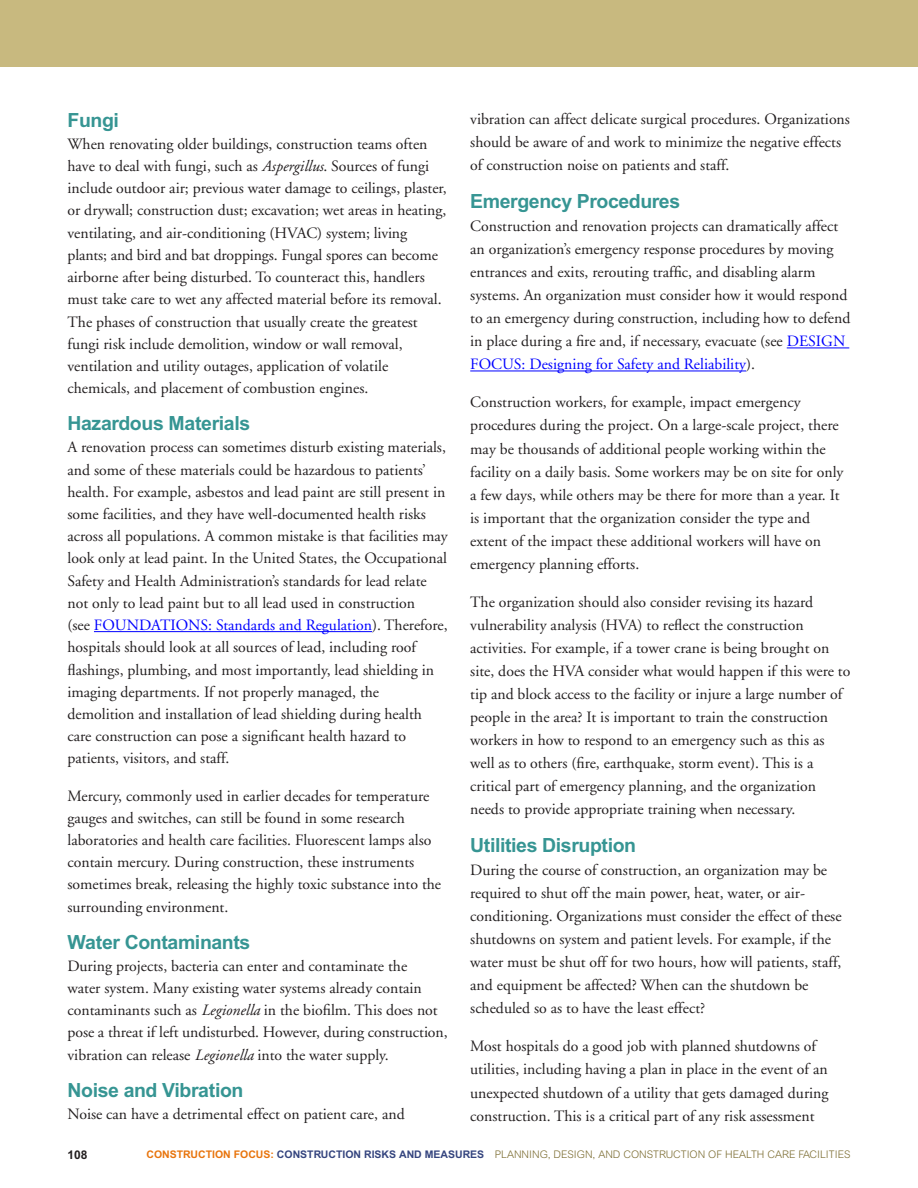
<style>
.page{position:relative;width:918px;height:1188px;background:#fff}
.page>*{position:absolute;margin:0;border:0;box-sizing:border-box;transform-origin:0 0}
.Level_2{font:700 19.5px "Arial MT Std";letter-spacing:-.02em;color:#369593}
.Text_-_Garamond{font:15.75px/22.2px "Adobe Garamond";color:#231f20}
.Arial_-_Text_8_12{font:700 12px "Arial MT Std";color:#231f20}
.t1{font:300 10.5px "Arial MT Std";color:#7e6f35}
.s1{font-style:italic}
.s2{color:#00f}
.s3{font-weight:700;color:#e8740c}
.s4{font-weight:700;color:#34447e}
</style>
<div class="page">
<div style="left:0;top:0;width:918px;height:68px;background:#c8b97f"></div>
<hr style="left:94px;top:631px;width:278px;height:1px;background:#00f">
<hr style="left:787px;top:348px;width:62px;height:1px;background:#00f">
<hr style="left:470px;top:371px;width:276px;height:1px;background:#00f">
<p class="Level_2" style="left:68px;top:108px;width:53px">Fungi</p>
<p class="Text_-_Garamond" style="left:68px;top:133px;width:381px">When renovating older buildings, construction teams often have to deal with fungi, such as <span class="s1">Aspergillus</span>. Sources of fungi include outdoor air; previous water damage to ceilings, plaster, or drywall; construction dust; excavation; wet areas in heating, ventilating, and air-conditioning (HVAC) system; living plants; and bird and bat droppings. Fungal spores can become airborne after being disturbed. To counteract this, handlers must take care to wet any affected material before its removal.<br>The phases of construction that usually create the greatest fungi risk include demolition, window or wall removal, ventilation and utility outages, application of volatile chemicals, and placement of combustion engines.</p>
<p class="Level_2" style="left:68px;top:412px;width:184px">Hazardous Materials</p>
<p class="Text_-_Garamond" style="left:68px;top:437px;width:382px">A renovation process can sometimes disturb existing materials, and some of these materials could be hazardous to patients’ health. For example, asbestos and lead paint are still present in some facilities, and they have well-documented health risks across all populations. A common mistake is that facilities may look only at lead paint. In the United States, the Occupational Safety and Health Administration’s standards for lead relate not only to lead paint but to all lead used in construction<br>(see <span class="s2">FOUNDATIONS: Standards and Regulation</span>). Therefore, hospitals should look at all sources of lead, including roof flashings, plumbing, and most importantly, lead shielding in imaging departments. If not properly managed, the demolition and installation of lead shielding during health care construction can pose a significant health hazard to patients, visitors, and staff.</p>
<p class="Text_-_Garamond" style="left:68px;top:785px;width:375px">Mercury, commonly used in earlier decades for temperature gauges and switches, can still be found in some research laboratories and health care facilities. Fluorescent lamps also contain mercury. During construction, these instruments sometimes break, releasing the highly toxic substance into the surrounding environment.</p>
<p class="Level_2" style="left:68px;top:930px;width:184px">Water Contaminants</p>
<p class="Text_-_Garamond" style="left:68px;top:955px;width:382px">During projects, bacteria can enter and contaminate the<br>water system. Many existing water systems already contain contaminants such as <span class="s1">Legionella</span> in the biofilm. This does not pose a threat if left undisturbed. However, during construction, vibration can release <span class="s1">Legionella</span> into the water supply.</p>
<p class="Level_2" style="left:68px;top:1079px;width:178px">Noise and Vibration</p>
<p class="Text_-_Garamond" style="left:68px;top:1103px;width:339px">Noise can have a detrimental effect on patient care, and</p>
<p class="Text_-_Garamond" style="left:470px;top:108px;width:381px;line-height:23.1px">vibration can affect delicate surgical procedures. Organizations should be aware of and work to minimize the negative effects of construction noise on patients and staff.</p>
<p class="Level_2" style="left:470px;top:190px;width:212px">Emergency Procedures</p>
<p class="Text_-_Garamond" style="left:470px;top:215px;width:382px;line-height:23.1px">Construction and renovation projects can dramatically affect an organization’s emergency response procedures by moving entrances and exits, rerouting traffic, and disabling alarm systems. An organization must consider how it would respond to an emergency during construction, including how to defend in place during a fire and, if necessary, evacuate (see <span class="s2">DESIGN FOCUS: Designing for Safety and Reliability</span>).</p>
<p class="Text_-_Garamond" style="left:470px;top:391px;width:375px;line-height:23.1px">Construction workers, for example, impact emergency procedures during the project. On a large-scale project, there may be thousands of additional people working within the facility on a daily basis. Some workers may be on site for only a few days, while others may be there for more than a year. It is important that the organization consider the type and extent of the impact these additional workers will have on emergency planning efforts.</p>
<p class="Text_-_Garamond" style="left:470px;top:591px;width:382px;line-height:23.1px">The organization should also consider revising its hazard vulnerability analysis (HVA) to reflect the construction activities. For example, if a tower crane is being brought on site, does the HVA consider what would happen if this were to tip and block access to the facility or injure a large number of people in the area? It is important to train the construction workers in how to respond to an emergency such as this as well as to others (fire, earthquake, storm event). This is a critical part of emergency planning, and the organization needs to provide appropriate training when necessary.</p>
<p class="Level_2" style="left:470px;top:834px;width:167px">Utilities Disruption</p>
<p class="Text_-_Garamond" style="left:470px;top:859px;width:373px;line-height:23.1px">During the course of construction, an organization may be required to shut off the main power, heat, water, or air&shy;conditioning. Organizations must consider the effect of these shutdowns on system and patient levels. For example, if the water must be shut off for two hours, how will patients, staff, and equipment be affected? When can the shutdown be scheduled so as to have the least effect?</p>
<p class="Text_-_Garamond" style="left:470px;top:1035px;width:360px;line-height:23.1px">Most hospitals do a good job with planned shutdowns of utilities, including having a plan in place in the event of an unexpected shutdown of a utility that gets damaged during construction. This is a critical part of any risk assessment</p>
<p class="Arial_-_Text_8_12" style="left:68px;top:1147px;width:22px">108</p>
<p class="t1" style="left:147px;top:1148px;width:705px"><span class="s3">CONSTRUCTION FOCUS:</span> <span class="s4">CONSTRUCTION RISKS AND MEASURES</span> PLANNING, DESIGN, AND CONSTRUCTION OF HEALTH CARE FACILITIES</p>
</div>
